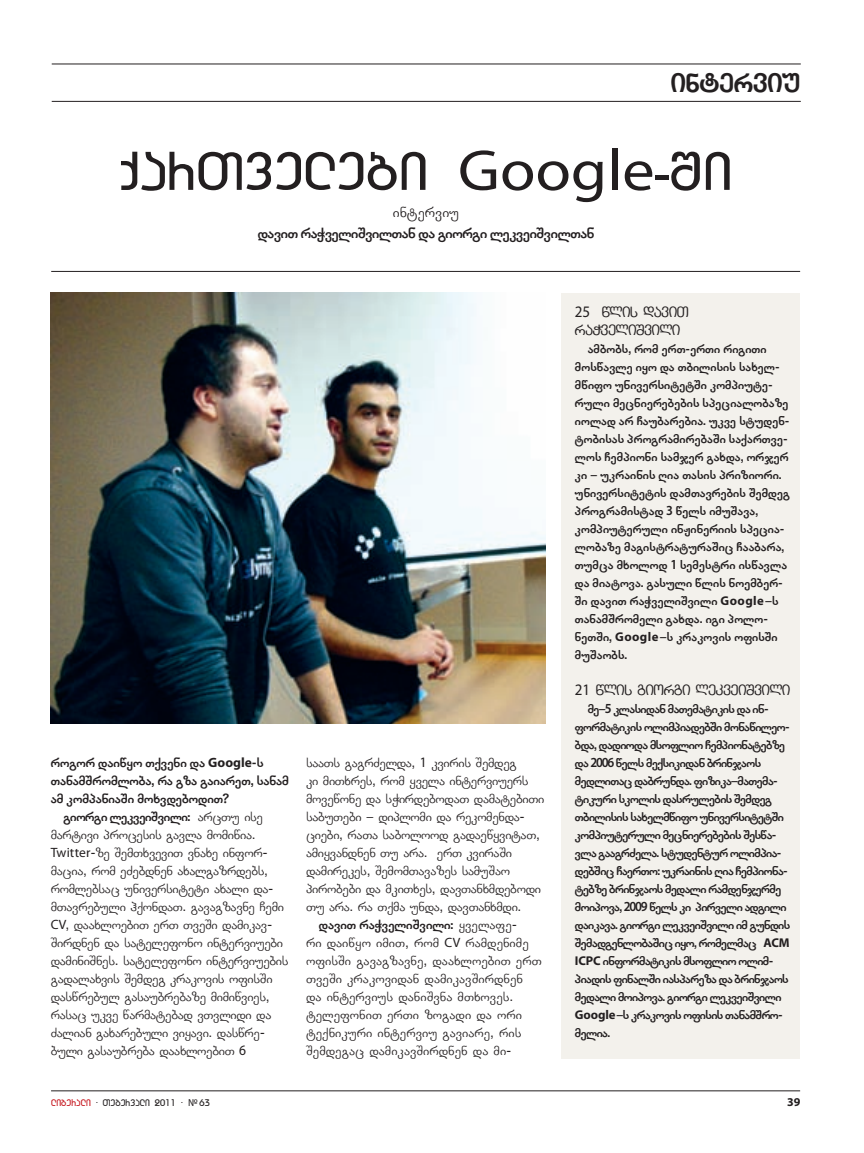
<style>
.page{position:relative;width:864px;height:1153px;background:#fff}
.page>*{position:absolute;margin:0;border:0;box-sizing:border-box;transform-origin:0 0}
.t1{font:58.05px "Bauhaus Mtavruli Thin A";color:#231f20;scale:1.11 1}
.t2{font:700 27px "A Kolkhety M";letter-spacing:-.01em;color:#231f20}
.t3{font:15px/18px "A Kolkhety M";letter-spacing:-.01em;color:#231f20}
.t4{font:700 15px "A Kolkhety N";letter-spacing:-.02em;color:#231f20}
.t5{font:15px "A Kolkhety N";color:#231f20}
.t6{font:13.5px "A Kolkhety N";letter-spacing:-.025em;color:#231f20}
.t7{font:13.5px "A Kolkhety N";color:#231f20}
.t8{font:700 13.5px "A Kolkhety N";color:#231f20}
.t9{font:700 13.5px "A Kolkhety N";letter-spacing:-.025em;color:#231f20}
.t10{font:700 12.75px/18px "A Kolkhety N";letter-spacing:-.04em;color:#231f20}
.t11{font:700 12.75px/18px "A Kolkhety N";letter-spacing:.01em;color:#231f20}
.t12{font:700 12px "Myriad Pro";color:#231f20}
.t13{font:10.5px "Bauhaus Mtavruli Thin A";color:#231f20}
.t14{font:10.5px "Bauhaus Mtavruli Thin A";color:#c4121a}
.s1{font-family:"Myriad Pro"}
.s2{font-weight:400}
</style>
<div class="page">
<hr style="left:52px;top:64px;width:748px;height:1px;background:#231f20">
<hr style="left:52px;top:101px;width:748px;height:1px;background:#231f20">
<div style="left:561px;top:293px;width:238px;height:765px;background:#f3f1ec"></div>
<hr style="left:51px;top:271px;width:748px;height:1px;background:#231f20">
<img style="left:51px;top:293px;width:494px;height:430px">
<hr style="left:51px;top:1090px;width:748px;height:1px;background:#231f20">
<h2 class="t2" style="left:670px;top:70px;width:131px">INTERVIU</h2>
<h1 class="t1" style="left:119px;top:144px;width:554px">QARTVELEBI <span class="s1">Google</span>-SI</h1>
<p class="t5" style="left:392px;top:205px;width:68px">INTERVIU</p>
<p class="t4" style="left:257px;top:226px;width:338px">DAVIT RAWVELISVILTAN DA GIORGI LEKVEISVILTAN</p>
<p class="t8" style="left:51px;top:756px;width:214px">ROGOR DAIWYO TQVENI DA <span class="s1">Google</span>-S</p>
<p class="t8" style="left:51px;top:774px;width:240px">TANAMSROMLOBA, RA GZA GAIARET, SANAM</p>
<p class="t8" style="left:51px;top:792px;width:179px">AM KOMPANIASI MOXVDEBODIT?</p>
<p class="t9" style="left:63px;top:810px;width:201px">GIORGI LEKVEISVILI: <span class="s2">ARCTU ISE</span></p>
<p class="t6" style="left:51px;top:828px;width:206px">MARTIVI PROCESIS GAVLA MOMIWIA.</p>
<p class="t6" style="left:51px;top:846px;width:218px"><span class="s1">Twitter</span>-ZE SEMTXVEVIT VNAXE INFOR-</p>
<p class="t6" style="left:51px;top:864px;width:219px">MACIA, ROM EZEBDNEN AXALGAZRDEBS,</p>
<p class="t6" style="left:51px;top:882px;width:224px">ROMLEBSAC UNIVERSITETI AXALI DA-</p>
<p class="t6" style="left:51px;top:900px;width:235px">MTAVREBULI HQONDAT. GAVAGZAVNE CEMI</p>
<p class="t6" style="left:51px;top:918px;width:223px"><span class="s1">CV</span>, DAAXLOEBIT ERT TVESI DAMIKAV-</p>
<p class="t6" style="left:51px;top:936px;width:234px">SIRDNEN DA SATELEFONO INTERVIUEBI</p>
<p class="t6" style="left:51px;top:954px;width:239px">DAMINISNES. SATELEFONO INTERVIUEBIS</p>
<p class="t6" style="left:51px;top:972px;width:223px">GADALAXVIS SEMDEG KRAKOVIS OFISSI</p>
<p class="t6" style="left:51px;top:990px;width:220px">DASWREBUL GASAUBREBAZE MIMIWVIES,</p>
<p class="t6" style="left:51px;top:1008px;width:222px">RASAC UKVE WARMATEBAD VTVLIDI DA</p>
<p class="t6" style="left:51px;top:1026px;width:216px">ZALIAN GAXAREBULI VIYAVI. DASWRE-</p>
<p class="t6" style="left:51px;top:1044px;width:197px">BULI GASAUBREBA DAAXLOEBIT 6</p>
<p class="t6" style="left:306px;top:756px;width:212px">SAATS GAGRZELDA, 1 KVIRIS SEMDEG</p>
<p class="t6" style="left:306px;top:774px;width:224px">KI MITXRES, ROM YVELA INTERVIUERS</p>
<p class="t6" style="left:306px;top:792px;width:239px">MOVEWONE DA SWIRDEBODAT DAMATEBITI</p>
<p class="t6" style="left:306px;top:810px;width:220px">SABUTEBI _ DIPLOMI DA REKOMENDA-</p>
<p class="t6" style="left:306px;top:828px;width:235px">CIEBI, RATA SABOLOOD GADAEWYVITAT,</p>
<p class="t6" style="left:306px;top:846px;width:207px">AMIYVANDNEN TU ARA. ERT KVIRASI</p>
<p class="t6" style="left:306px;top:864px;width:205px">DAMIREKES, SEMOMTAVAZES SAMUSAO</p>
<p class="t6" style="left:306px;top:882px;width:236px">PIROBEBI DA MKITXES, DAVTANXMDEBODI</p>
<p class="t6" style="left:306px;top:900px;width:217px">TU ARA. RA TQMA UNDA, DAVTANXMDI.</p>
<p class="t8" style="left:319px;top:918px;width:200px">DAVIT RAWVELISVILI: <span class="s2">YVELAFE-</span></p>
<p class="t7" style="left:306px;top:936px;width:224px">RI DAIWYO IMIT, ROM <span class="s1">CV</span> RAMDENIME</p>
<p class="t7" style="left:306px;top:954px;width:237px">OFISSI GAVAGZAVNE, DAAXLOEBIT ERT</p>
<p class="t7" style="left:306px;top:972px;width:218px">TVESI KRAKOVIDAN DAMIKAVSIRDNEN</p>
<p class="t7" style="left:306px;top:990px;width:209px">DA INTERVIUS DANISVNA MTXOVES.</p>
<p class="t7" style="left:306px;top:1008px;width:217px">TELEFONIT ERTI ZOGADI DA ORI</p>
<p class="t7" style="left:306px;top:1026px;width:217px">TEQNIKURI INTERVIU GAVIARE, RIS</p>
<p class="t7" style="left:306px;top:1044px;width:207px">SEMDEGAC DAMIKAVSIRDNEN DA MI-</p>
<p class="t3" style="left:574px;top:304px;width:115px">25 WLIS DAVIT<br>RAWVELISVILI</p>
<p class="t11" style="left:574px;top:341px;width:216px;text-indent:13px">AMBOBS, ROM ERT-ERTI RIGITI<br>MOSWAVLE IYO DA TBILISIS SAXEL-<br>MWIFO UNIVERSITETSI KOMPIUTE-<br>RULI MECNIEREBEBIS SPECIALOBAZE<br>IOLAD AR CAUBAREBIA. UKVE STUDEN-<br>TOBISAS PROGRAMIREBASI SAQARTVE-<br>LOS CEMPIONI SAMJER GAXDA, ORJER<br>KI _ UKRAINIS RIA TASIS PRIZIORI.<br>UNIVERSITETIS DAMTAVREBIS SEMDEG<br>PROGRAMISTAD 3 WELS IMUSAVA,<br>KOMPIUTERULI INJINERIIS SPECIA-<br>LOBAZE MAGISTRATURASIC CAABARA,<br>TUMCA MXOLOD 1 SEMESTRI ISWAVLA<br>DA MIATOVA. GASULI WLIS NOEMBER-<br>SI DAVIT RAWVELISVILI <span class="s1">Google</span>_S<br>TANAMSROMELI GAXDA. IGI POLO-<br>NETSI, <span class="s1">Google</span>_S KRAKOVIS OFISSI<br>MUSAOBS.</p>
<p class="t3" style="left:574px;top:682px;width:217px">21 WLIS GIORGI LEKVEISVILI</p>
<p class="t10" style="left:574px;top:701px;width:217px;text-indent:13px">ME_5 KLASIDAN MATEMATIKIS DA IN-FORMATIKIS OLIMPIADEBSI MONAWILEO-BDA, DADIODA MSOFLIO CEMPIONATEBZE DA 2006 WELS MEQSIKIDAN BRINJAOS MEDLITAC DABRUNDA. FIZIKA_MATEMA-TIKURI SKOLIS DASRULEBIS SEMDEG TBILISIS SAXELMWIFO UNIVERSITETSI KOMPIUTERULI MECNIEREBEBIS SESWA-VLA GAAGRZELA. STUDENTUR OLIMPIA-DEBSIC CAERTO: UKRAINIS RIA CEMPIONA-TEBZE BRINJAOS MEDALI RAMDENJERME MOIPOVA, 2009 WELS KI PIRVELI ADGILI DAIKAVA. GIORGI LEKVEISVILI IM GUNDIS SEMADGENLOBASIC IYO, ROMELMAC <span class="s1">ACM ICPC</span> INFORMATIKIS MSOFLIO OLIM-PIADIS FINALSI IASPAREZA DA BRINJAOS MEDALI MOIPOVA. GIORGI LEKVEISVILI <span class="s1">Google</span>_S KRAKOVIS OFISIS TANAMSRO-MELIA.</p>
<p class="t14" style="left:51px;top:1097px;width:41px">LIBERALI</p>
<p class="t12" style="left:786px;top:1094px;width:15px">39</p>
<p class="t13" style="left:96px;top:1097px;width:116px">. TEBERVALI 2011 . <span class="s1">№</span> 63</p>
</div>
